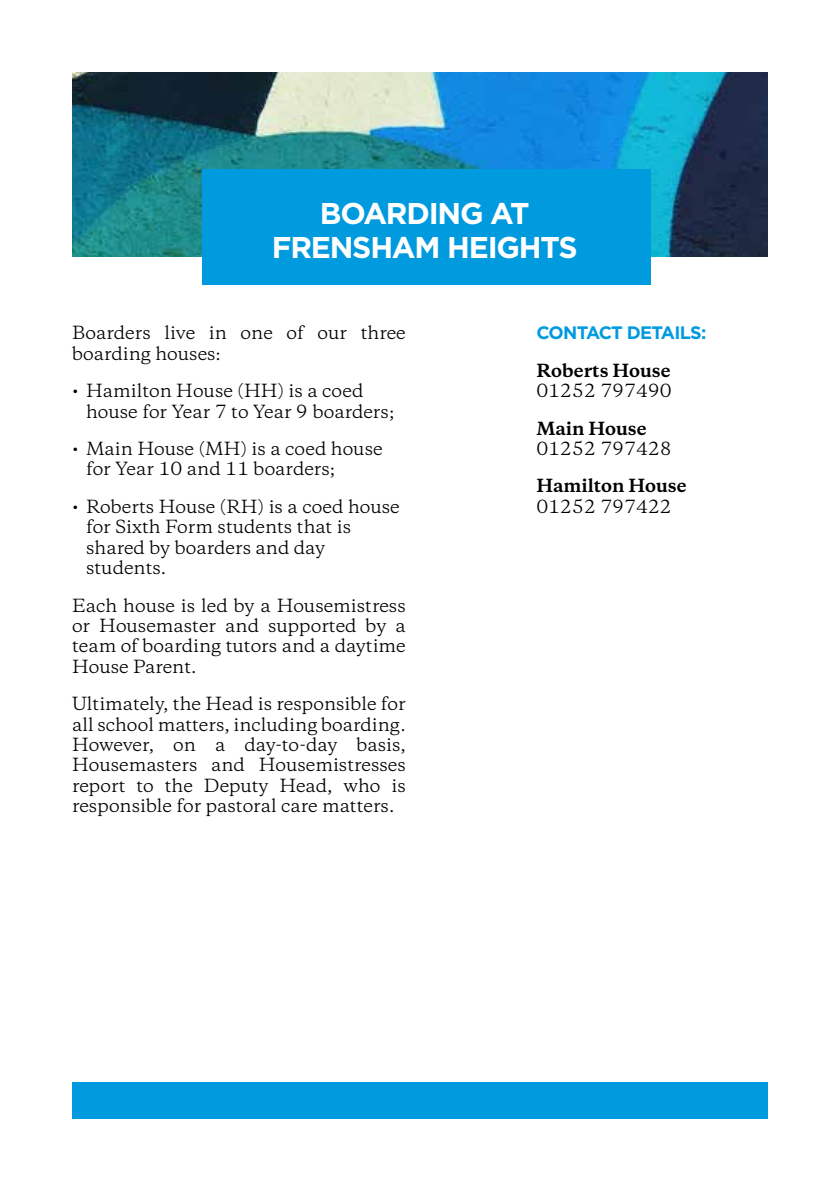
<style>
.page{position:relative;width:840px;height:1191px;background:#fff}
.page>*{position:absolute;margin:0;border:0;box-sizing:border-box;transform-origin:0 0}
.t1{font:700 30px/34px "Gotham";letter-spacing:-.04em;color:#fff;text-align:center}
.t2{font:700 18px "Gotham";letter-spacing:-.04em;color:#009adf}
.t3{font:17px/20.4px "Copernicus";color:#000}
.t4{font:700 17px "Copernicus";color:#000}
</style>
<div class="page">
<img style="left:72px;top:72px;width:695px;height:184px">
<div style="left:202px;top:169px;width:448px;height:116px;background:#009adf"></div>
<div style="left:72px;top:1082px;width:694px;height:37px;background:#009adf"></div>
<h1 class="t1" style="left:272px;top:196px;width:307px">BOARDING AT<br>FRENSHAM HEIGHTS</h1>
<p class="t3" style="left:72px;top:323px;width:335px">Boarders live in one of our three boarding houses:</p>
<p class="t3" style="left:86px;top:381px;width:309px;text-indent:-14px">• Hamilton House (HH) is a coed house for Year 7 to Year 9 boarders;</p>
<p class="t3" style="left:86px;top:438px;width:298px;text-indent:-14px">• Main House (MH) is a coed house for Year 10 and 11 boarders;</p>
<p class="t3" style="left:86px;top:496px;width:315px;text-indent:-14px">• Roberts House (RH) is a coed house for Sixth Form students that is shared by boarders and day students.</p>
<p class="t3" style="left:72px;top:595px;width:335px;text-align:justify">Each house is led by a Housemistress or Housemaster and supported by a team of boarding tutors and a daytime House Parent.</p>
<p class="t3" style="left:72px;top:693px;width:335px;text-align:justify">Ultimately, the Head is responsible for all school matters, including boarding.<br>However, on a day-to-day basis, Housemasters and Housemistresses report to the Deputy Head, who is responsible for pastoral care matters.</p>
<p class="t2" style="left:536px;top:321px;width:171px">CONTACT DETAILS:</p>
<p class="t4" style="left:536px;top:359px;width:136px">Roberts House</p>
<p class="t3" style="left:536px;top:381px;width:137px">01252 797490</p>
<p class="t4" style="left:536px;top:417px;width:112px">Main House</p>
<p class="t3" style="left:536px;top:438px;width:137px">01252 797428</p>
<p class="t4" style="left:536px;top:475px;width:152px">Hamilton House</p>
<p class="t3" style="left:536px;top:496px;width:137px">01252 797422</p>
</div>
